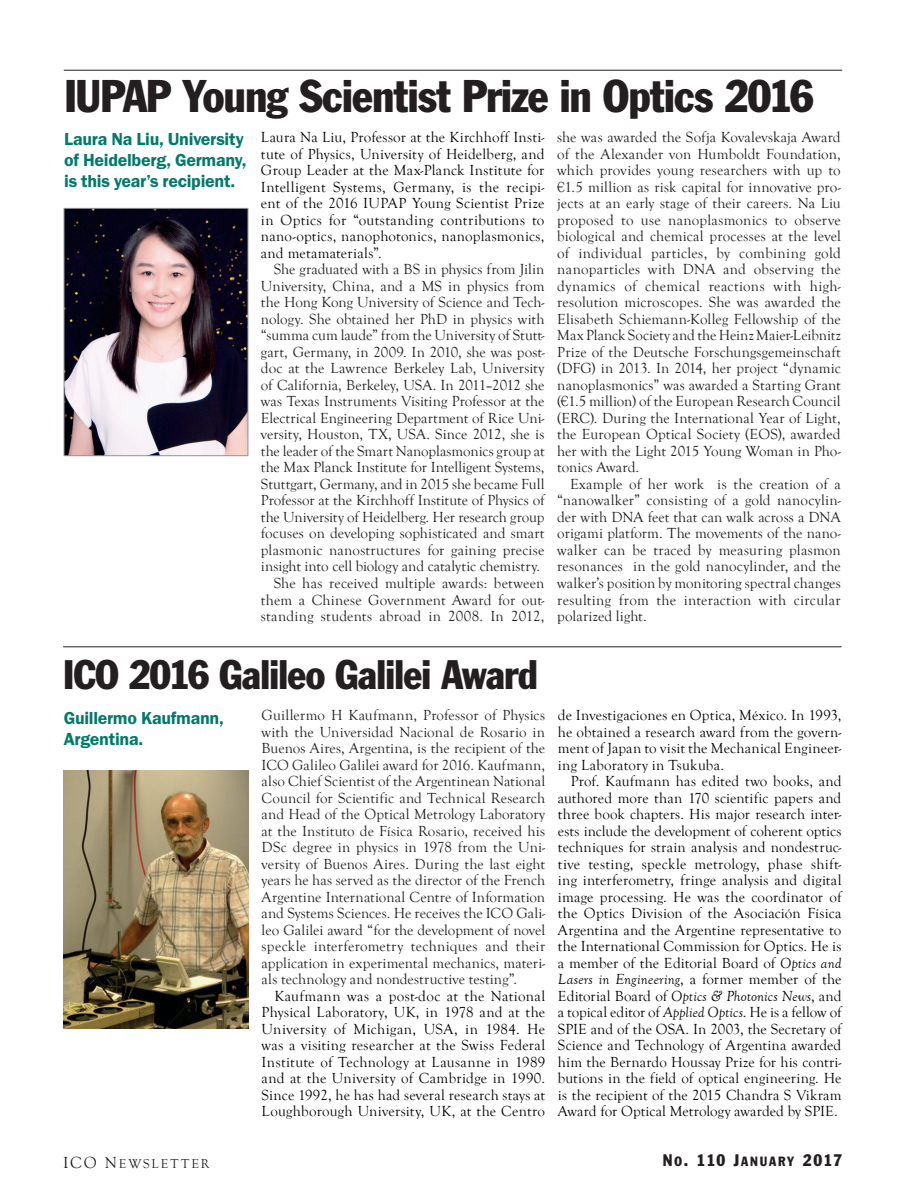
<style>
.page{position:relative;width:906px;height:1200px;background:#fff}
.page>*{position:absolute;margin:0;border:0;box-sizing:border-box;transform-origin:0 0}
.t1{font:condensed 45px "Franklin Gothic";letter-spacing:-.02em;color:#231f20}
.t2{font:condensed 40.5px "Franklin Gothic";letter-spacing:-.02em;color:#231f20}
.t3{font:600 18px/21px "Franklin Got Io P";letter-spacing:-.02em;color:#007a6a}
.t4{font:16.5px "Franklin Gothic Condensed SC800";letter-spacing:.07em;color:#231f20}
.t5{font:15px/16.5px "Goudy Old Style T";letter-spacing:.005em;color:#231f20;text-align:justify}
.t6{font:15px/16.5px "Goudy Old Style T";letter-spacing:.015em;color:#040503;text-align:justify}
.t7{font:13.2px "Goudy Old Style T Regular SC800";letter-spacing:.15em;color:#231f20}
.s1{font-style:italic}
.s2{font-size:16.5px}
.s3{font-size:13.2px}
</style>
<div class="page">
<hr style="left:64px;top:70px;width:778px;height:1px;background:#231f20">
<hr style="left:63px;top:646px;width:778px;height:1px;background:#231f20">
<img style="left:63px;top:770px;width:186px;height:257px">
<img style="left:66px;top:210px;width:180px;height:244px">
<div style="left:64px;top:208px;width:184px;height:248px;border:1px solid #939598"></div>
<h1 class="t1" style="left:64px;top:68px;width:751px">IUPAP Young Scientist Prize in Optics 2016</h1>
<p class="t3" style="left:64px;top:129px;width:184px">Laura Na Liu, University of Heidelberg, Germany, is this year’s recipient.</p>
<p class="t5" style="left:557px;top:129px;width:285px">she was awarded the Sofja Kovalevskaja Award of the Alexander von Humboldt Foundation, which provides young researchers with up to €1.5 million as risk capital for innovative pro&shy;jects at an early stage of their careers. Na Liu proposed to use nanoplasmonics to observe biological and chemical processes at the level of individual particles, by combining gold nanoparticles with DNA and observing the dynamics of chemical reactions with high&shy;resolution microscopes. She was awarded the Elisabeth Schiemann-Kolleg Fellowship of the Max Planck Society and the Heinz Maier-Leibnitz Prize of the Deutsche Forschungsgemeinschaft (DFG) in 2013. In 2014, her project “dynamic nanoplasmonics” was awarded a Starting Grant (€1.5 million) of the European Research Council (ERC). During the International Year of Light, the European Optical Society (EOS), awarded her with the Light 2015 Young Woman in Pho&shy;tonics Award.</p>
<p class="t5" style="left:557px;top:476px;width:285px;text-indent:13px">Example of her work is the creation of a “nanowalker” consisting of a gold nanocylin&shy;der with DNA feet that can walk across a DNA origami platform. The movements of the nano&shy;walker can be traced by measuring plasmon resonances in the gold nanocylinder, and the walker’s position by monitoring spectral changes resulting from the interaction with circular polarized light.</p>
<p class="t6" style="left:261px;top:129px;width:285px">Laura Na Liu, Professor at the Kirchhoff Insti&shy;tute of Physics, University of Heidelberg, and Group Leader at the Max-Planck Institute for Intelligent Systems, Germany, is the recipi&shy;ent of the 2016 IUPAP Young Scientist Prize in Optics for “outstanding contributions to nano-optics, nanophotonics, nanoplasmonics, and metamaterials”.</p>
<p class="t5" style="left:261px;top:261px;width:285px;text-align:right">She graduated with a BS in physics from Jilin University, China, and a MS in physics from the Hong Kong University of Science and Tech&shy;nology. She obtained her PhD in physics with “summa cum laude” from the University of Stutt&shy;gart, Germany, in 2009. In 2010, she was post&shy;doc at the Lawrence Berkeley Lab, University of California, Berkeley, USA. In 2011–2012 she was Texas Instruments Visiting Professor at the Electrical Engineering Department of Rice Uni&shy;versity, Houston, TX, USA. Since 2012, she is the leader of the Smart Nanoplasmonics group at the Max Planck Institute for Intelligent Systems, Stuttgart, Germany, and in 2015 she became Full Professor at the Kirchhoff Institute of Physics of the University of Heidelberg. Her research group focuses on developing sophisticated and smart plasmonic nanostructures for gaining precise insight into cell biology and catalytic chemistry.<br>She has received multiple awards: between them a Chinese Government Award for out&shy;standing students abroad in 2008. In 2012,</p>
<h2 class="t2" style="left:63px;top:649px;width:477px">ICO 2016 Galileo Galilei Award</h2>
<p class="t3" style="left:64px;top:707px;width:162px">Guillermo Kaufmann,<br>Argentina.</p>
<p class="t5" style="left:262px;top:707px;width:285px">Guillermo H Kaufmann, Professor of Physics with the Universidad Nacional de Rosario in Buenos Aires, Argentina, is the recipient of the ICO Galileo Galilei award for 2016. Kaufmann, also Chief Scientist of the Argentinean National Council for Scientific and Technical Research and Head of the Optical Metrology Laboratory at the Instituto de Física Rosario, received his DSc degree in physics in 1978 from the Uni&shy;versity of Buenos Aires. During the last eight years he has served as the director of the French Argentine International Centre of Information and Systems Sciences. He receives the ICO Gali&shy;leo Galilei award “for the development of novel speckle interferometry techniques and their application in experimental mechanics, materi&shy;als technology and nondestructive testing”.</p>
<p class="t6" style="left:262px;top:987px;width:285px;text-indent:13px">Kaufmann was a post-doc at the National Physical Laboratory, UK, in 1978 and at the University of Michigan, USA, in 1984. He was a visiting researcher at the Swiss Federal Institute of Technology at Lausanne in 1989 and at the University of Cambridge in 1990.<br>Since 1992, he has had several research stays at Loughborough University, UK, at the Centro</p>
<p class="t6" style="left:558px;top:707px;width:285px">de Investigaciones en Optica, México. In 1993, he obtained a research award from the govern&shy;ment of Japan to visit the Mechanical Engineer&shy;ing Laboratory in Tsukuba.</p>
<p class="t6" style="left:558px;top:773px;width:285px;text-indent:13px">Prof. Kaufmann has edited two books, and authored more than 170 scientific papers and three book chapters. His major research inter&shy;ests include the development of coherent optics techniques for strain analysis and nondestruc&shy;tive testing, speckle metrology, phase shift&shy;ing interferometry, fringe analysis and digital image processing. He was the coordinator of the Optics Division of the Asociación Física Argentina and the Argentine representative to the International Commission for Optics. He is a member of the Editorial Board of <span class="s1">Optics and Lasers in Engineering</span>, a former member of the Editorial Board of <span class="s1">Optics &amp; Photonics News</span>, and a topical editor of <span class="s1">Applied Optics</span>. He is a fellow of SPIE and of the OSA. In 2003, the Secretary of Science and Technology of Argentina awarded him the Bernardo Houssay Prize for his contri&shy;butions in the field of optical engineering. He is the recipient of the 2015 Chandra S Vikram Award for Optical Metrology awarded by SPIE.</p>
<p class="t7" style="left:63px;top:1155px;width:148px"><span class="s2">ICO N</span>EWSLETTER</p>
<p class="t4" style="left:663px;top:1149px;width:181px">N<span class="s3">O</span>. 110 J<span class="s3">ANUARY</span> 2017</p>
</div>
